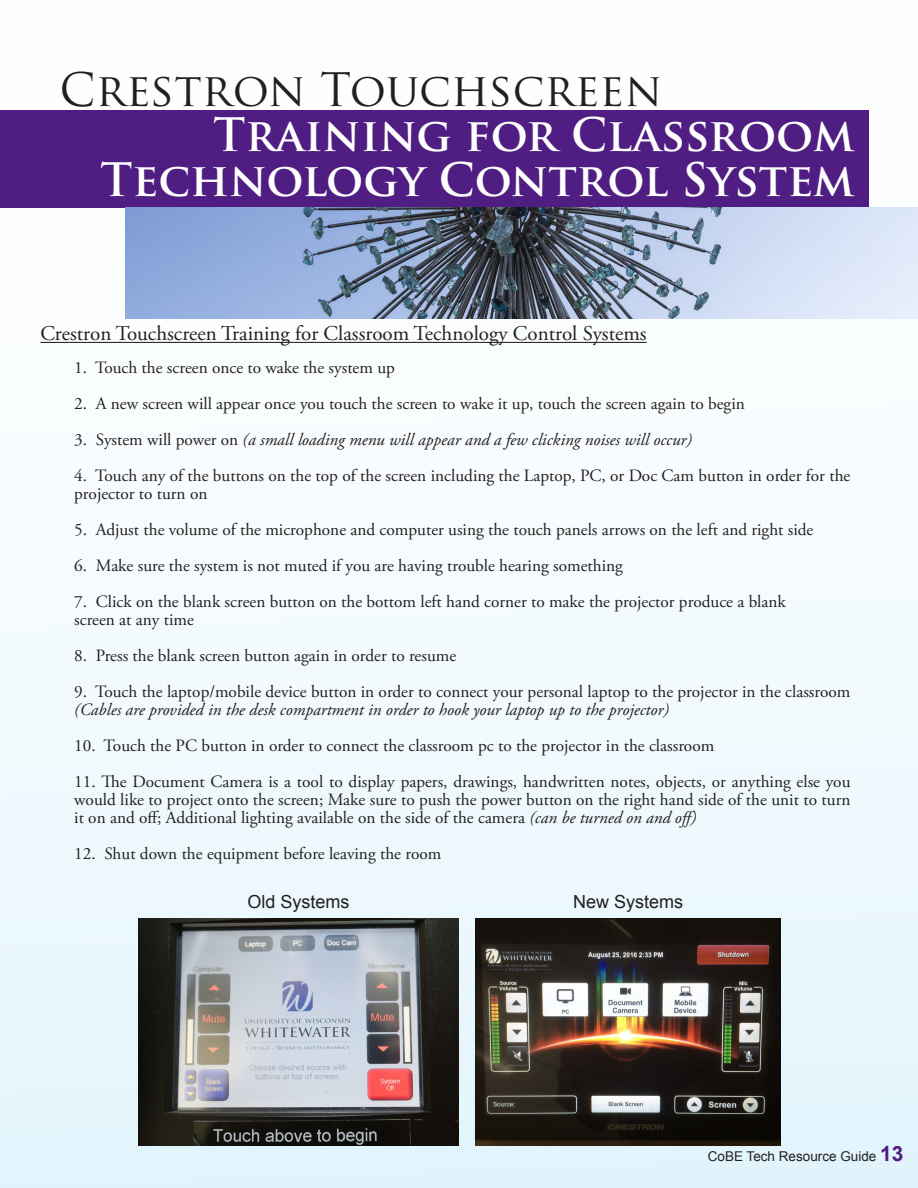
<style>
.page{position:relative;width:918px;height:1188px;background:#fff}
.page>*{position:absolute;margin:0;border:0;box-sizing:border-box;transform-origin:0 0}
.t1{font:700 45px/45px "Trajan Pro";color:#fff;text-align:right}
.t2{font:45px "Trajan Pro";color:#231f20}
.t3{font:21px "Adobe Garamond Pro";color:#231f20}
.t4{font:18px "Arial";color:#231f20}
.t5{font:17.25px/18px "Adobe Garamond Pro";color:#231f20}
.t6{font:italic 17.25px "Adobe Garamond Pro";color:#231f20}
.t7{font:13.5px "Arial";color:#231f20}
.s1{font-style:normal}
.s2{font-style:italic}
.s3{font-weight:700;font-size:21px;color:#501d82}
</style>
<div class="page">
<div style="left:0;top:0;width:918px;height:1188px;background:linear-gradient(to bottom,#fffdfd,#e5f6fd)"></div>
<div style="left:0;top:110px;width:868px;height:97px;background:#501d82"></div>
<hr style="left:40px;top:342px;width:607px;height:1px;background:#231f20">
<img style="left:125px;top:207px;width:793px;height:112px">
<img style="left:138px;top:918px;width:321px;height:228px">
<img style="left:475px;top:918px;width:306px;height:228px">
<h1 class="t2" style="left:60px;top:61px;width:604px">Crestron Touchscreen</h1>
<h1 class="t1" style="left:100px;top:113px;width:756px">Training for Classroom<br>Technology Control System</h1>
<p class="t3" style="left:40px;top:321px;width:608px">Crestron Touchscreen Training for Classroom Technology Control Systems</p>
<p class="t5" style="left:74px;top:359px;width:322px">1. Touch the screen once to wake the system up</p>
<p class="t5" style="left:74px;top:395px;width:672px">2. A new screen will appear once you touch the screen to wake it up, touch the screen again to begin</p>
<p class="t6" style="left:74px;top:429px;width:619px"><span class="s1">3. System will power on</span> (a small loading menu will appear and a few clicking noises will occur)</p>
<p class="t5" style="left:74px;top:467px;width:778px">4. Touch any of the buttons on the top of the screen including the Laptop, PC, or Doc Cam button in order for the projector to turn on</p>
<p class="t5" style="left:74px;top:521px;width:741px">5. Adjust the volume of the microphone and computer using the touch panels arrows on the left and right side</p>
<p class="t5" style="left:74px;top:557px;width:550px">6. Make sure the system is not muted if you are having trouble hearing something</p>
<p class="t5" style="left:74px;top:593px;width:713px">7. Click on the blank screen button on the bottom left hand corner to make the projector produce a blank</p>
<p class="t5" style="left:74px;top:611px;width:121px">screen at any time</p>
<p class="t5" style="left:74px;top:647px;width:384px">8. Press the blank screen button again in order to resume</p>
<p class="t5" style="left:74px;top:683px;width:778px">9. Touch the laptop/mobile device button in order to connect your personal laptop to the projector in the classroom <span class="s2">(Cables are provided in the desk compartment in order to hook your laptop up to the projector)</span></p>
<p class="t5" style="left:74px;top:737px;width:642px">10. Touch the PC button in order to connect the classroom pc to the projector in the classroom</p>
<p class="t5" style="left:74px;top:773px;width:778px;text-align:justify">11. The Document Camera is a tool to display papers, drawings, handwritten notes, objects, or anything else you would like to project onto the screen; Make sure to push the power button on the right hand side of the unit to turn it on and off; Additional lighting available on the side of the camera <span class="s2">(can be turned on and off)</span></p>
<p class="t5" style="left:74px;top:845px;width:369px">12. Shut down the equipment before leaving the room</p>
<p class="t4" style="left:248px;top:890px;width:104px">Old Systems</p>
<p class="t4" style="left:573px;top:890px;width:112px">New Systems</p>
<p class="t7" style="left:708px;top:1147px;width:197px">CoBE Tech Resource Guide <span class="s3">13</span></p>
</div>
